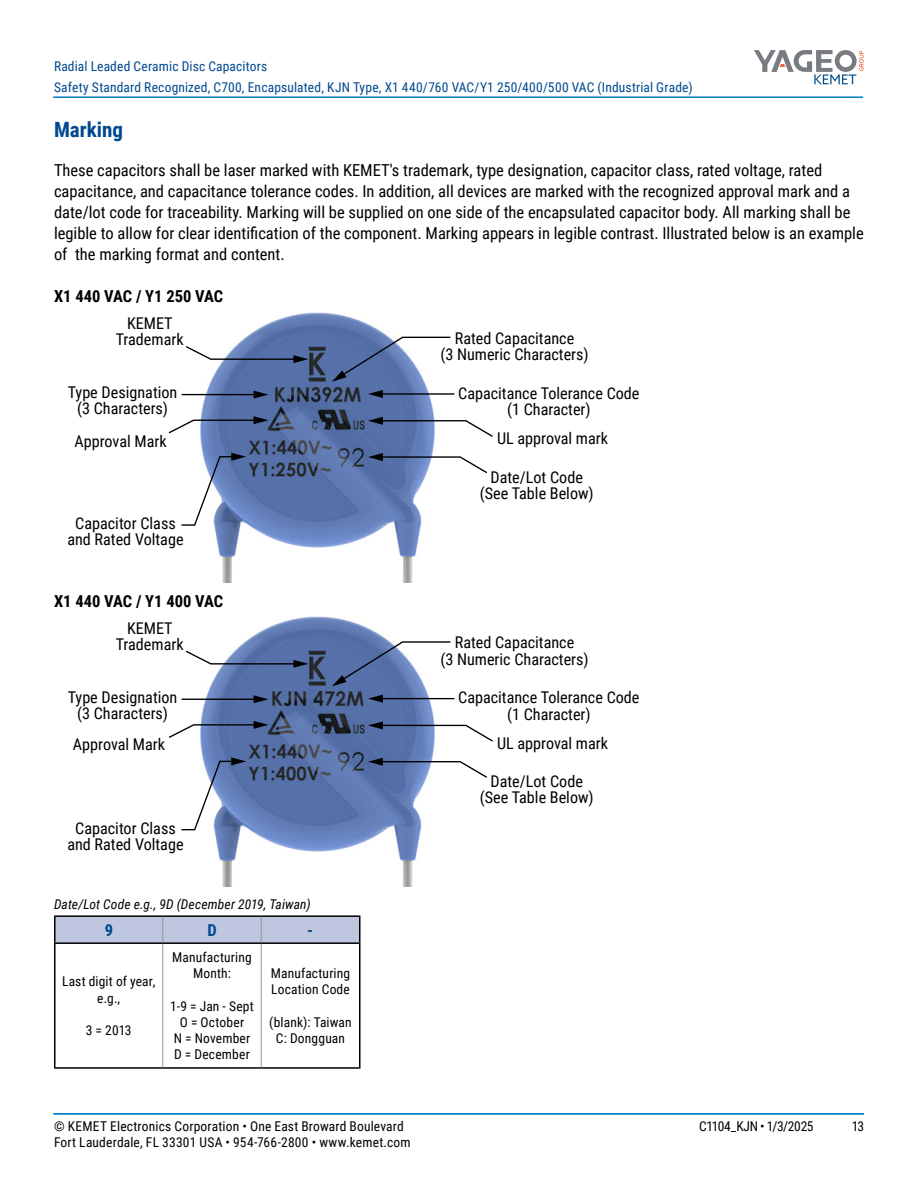
<style>
.page{position:relative;width:918px;height:1188px;background:#fff}
.page>*{position:absolute;margin:0;border:0;box-sizing:border-box;transform-origin:0 0}
.t1{font:700 21px "Roboto Condensed";color:#004990}
.t2{font:16.5px/21px "Roboto Condensed";color:#000}
.t3{font:700 16.5px "Roboto Condensed";color:#000}
.t4{font:700 16.5px "Roboto Condensed";color:#004990}
.t5{font:16.2px/16.2px "Roboto Condensed";color:#000;text-align:center}
.t6{font:13.5px/16.2px "Roboto Condensed";letter-spacing:.015em;color:#000;text-align:center}
.t7{font:13.5px/21px "Roboto Condensed";letter-spacing:.01em;color:#004990}
.t8{font:italic 13.5px "Roboto Condensed";letter-spacing:.01em;color:#000}
.t9{font:13.5px "Roboto Condensed";letter-spacing:-.025em;color:#000}
</style>
<div class="page">
<hr style="left:54px;top:1113px;width:810px;height:2px;background:#007dc3">
<hr style="left:53px;top:1113px;width:810px;height:2px;background:#007dc3">
<hr style="left:53px;top:96px;width:810px;height:2px;background:#007dc3">
<svg style="left:754px;top:50px;width:110px;height:34px"></svg>
<img style="left:181px;top:312px;width:274px;height:270px">
<svg style="left:168px;top:416px;width:100px;height:19px"></svg>
<svg style="left:184px;top:345px;width:124px;height:18px"></svg>
<svg style="left:181px;top:453px;width:65px;height:73px"></svg>
<hr style="left:380px;top:393px;width:74px;height:2px;background:#000">
<svg style="left:368px;top:390px;width:15px;height:8px"></svg>
<svg style="left:332px;top:336px;width:120px;height:46px"></svg>
<svg style="left:368px;top:417px;width:125px;height:21px"></svg>
<svg style="left:368px;top:453px;width:119px;height:22px"></svg>
<hr style="left:182px;top:394px;width:74px;height:1px;background:#000">
<svg style="left:254px;top:391px;width:14px;height:8px"></svg>
<img style="left:181px;top:616px;width:274px;height:271px">
<svg style="left:168px;top:721px;width:100px;height:18px"></svg>
<svg style="left:184px;top:649px;width:124px;height:19px"></svg>
<svg style="left:181px;top:757px;width:65px;height:74px"></svg>
<hr style="left:380px;top:698px;width:74px;height:1px;background:#000">
<svg style="left:368px;top:695px;width:15px;height:8px"></svg>
<svg style="left:332px;top:641px;width:120px;height:45px"></svg>
<svg style="left:368px;top:721px;width:125px;height:22px"></svg>
<svg style="left:368px;top:758px;width:119px;height:21px"></svg>
<hr style="left:182px;top:699px;width:74px;height:1px;background:#000">
<svg style="left:254px;top:695px;width:14px;height:8px"></svg>
<hr style="left:54px;top:917px;width:2px;height:25px;background:#000">
<hr style="left:54px;top:915px;width:109px;height:2px;background:#000">
<hr style="left:163px;top:915px;width:98px;height:2px;background:#000">
<hr style="left:261px;top:915px;width:100px;height:2px;background:#000">
<div style="left:55px;top:916px;width:305px;height:26px;background:#bfc6e0"></div>
<hr style="left:54px;top:1067px;width:109px;height:2px;background:#000">
<hr style="left:163px;top:1067px;width:98px;height:2px;background:#000">
<hr style="left:54px;top:942px;width:109px;height:2px;background:#000">
<hr style="left:54px;top:944px;width:2px;height:123px;background:#000">
<hr style="left:163px;top:942px;width:98px;height:2px;background:#000">
<hr style="left:162px;top:944px;width:1px;height:123px;background:#939598">
<hr style="left:261px;top:942px;width:100px;height:2px;background:#000">
<hr style="left:261px;top:944px;width:1px;height:123px;background:#939598">
<hr style="left:359px;top:944px;width:1px;height:123px;background:#000">
<hr style="left:261px;top:1067px;width:100px;height:2px;background:#000">
<p class="t7" style="left:54px;top:55px;width:640px">Radial Leaded Ceramic Disc Capacitors<br>Safety Standard Recognized, C700, Encapsulated, KJN Type, X1 440/760 VAC/Y1 250/400/500 VAC (Industrial Grade)</p>
<p class="t1" style="left:54px;top:115px;width:71px">Marking</p>
<p class="t2" style="left:54px;top:159px;width:811px">These capacitors shall be laser marked with KEMET's trademark, type designation, capacitor class, rated voltage, rated capacitance, and capacitance tolerance codes. In addition, all devices are marked with the recognized approval mark and a date/lot code for traceability. Marking will be supplied on one side of the encapsulated capacitor body. All marking shall be legible to allow for clear identification of the component. Marking appears in legible contrast. Illustrated below is an example of the marking format and content.</p>
<p class="t3" style="left:54px;top:285px;width:171px">X1 440 VAC / Y1 250 VAC</p>
<p class="t5" style="left:116px;top:314px;width:69px">KEMET<br>Trademark</p>
<p class="t5" style="left:68px;top:384px;width:111px">Type Designation (3 Characters)</p>
<p class="t5" style="left:440px;top:329px;width:150px">Rated Capacitance<br>(3 Numeric Characters)</p>
<p class="t5" style="left:458px;top:384px;width:183px">Capacitance Tolerance Code (1 Character)</p>
<p class="t5" style="left:75px;top:432px;width:94px">Approval Mark</p>
<p class="t5" style="left:497px;top:429px;width:112px">UL approval mark</p>
<p class="t5" style="left:67px;top:514px;width:118px">Capacitor Class and Rated Voltage</p>
<p class="t3" style="left:54px;top:589px;width:171px">X1 440 VAC / Y1 400 VAC</p>
<p class="t5" style="left:116px;top:619px;width:69px">KEMET<br>Trademark</p>
<p class="t5" style="left:68px;top:688px;width:111px">Type Designation (3 Characters)</p>
<p class="t5" style="left:480px;top:468px;width:116px">Date/Lot Code (See Table Below)</p>
<p class="t5" style="left:440px;top:634px;width:150px">Rated Capacitance<br>(3 Numeric Characters)</p>
<p class="t5" style="left:458px;top:689px;width:183px">Capacitance Tolerance Code (1 Character)</p>
<p class="t5" style="left:73px;top:736px;width:94px">Approval Mark</p>
<p class="t5" style="left:497px;top:734px;width:112px">UL approval mark</p>
<p class="t5" style="left:67px;top:819px;width:118px">Capacitor Class and Rated Voltage</p>
<p class="t8" style="left:54px;top:894px;width:258px">Date/Lot Code e.g., 9D (December 2019, Taiwan)</p>
<p class="t4" style="left:105px;top:918px;width:10px">9</p>
<p class="t4" style="left:207px;top:918px;width:11px">D</p>
<p class="t4" style="left:307px;top:918px;width:7px">-</p>
<p class="t6" style="left:62px;top:973px;width:95px">Last digit of year, e.g.,</p>
<p class="t6" style="left:86px;top:1022px;width:47px">3 = 2013</p>
<p class="t6" style="left:172px;top:949px;width:81px">Manufacturing<br>Month:</p>
<p class="t6" style="left:170px;top:997px;width:85px">1-9 = Jan - Sept<br>O = October<br>N = November<br>D = December</p>
<p class="t6" style="left:271px;top:965px;width:81px;text-align:left">Manufacturing<br>Location Code</p>
<p class="t6" style="left:269px;top:1013px;width:84px">(blank): Taiwan<br>C: Dongguan</p>
<p class="t5" style="left:480px;top:773px;width:116px">Date/Lot Code (See Table Below)</p>
<p class="t6" style="left:54px;top:1117px;width:351px">© KEMET Electronics Corporation • One East Broward Boulevard</p>
<p class="t9" style="left:699px;top:1116px;width:116px">C1104_KJN • 1/3/2025</p>
<p class="t6" style="left:852px;top:1117px;width:14px">13</p>
<p class="t6" style="left:54px;top:1133px;width:358px">Fort Lauderdale, FL 33301 USA • 954-766-2800 • www.kemet.com</p>
</div>
